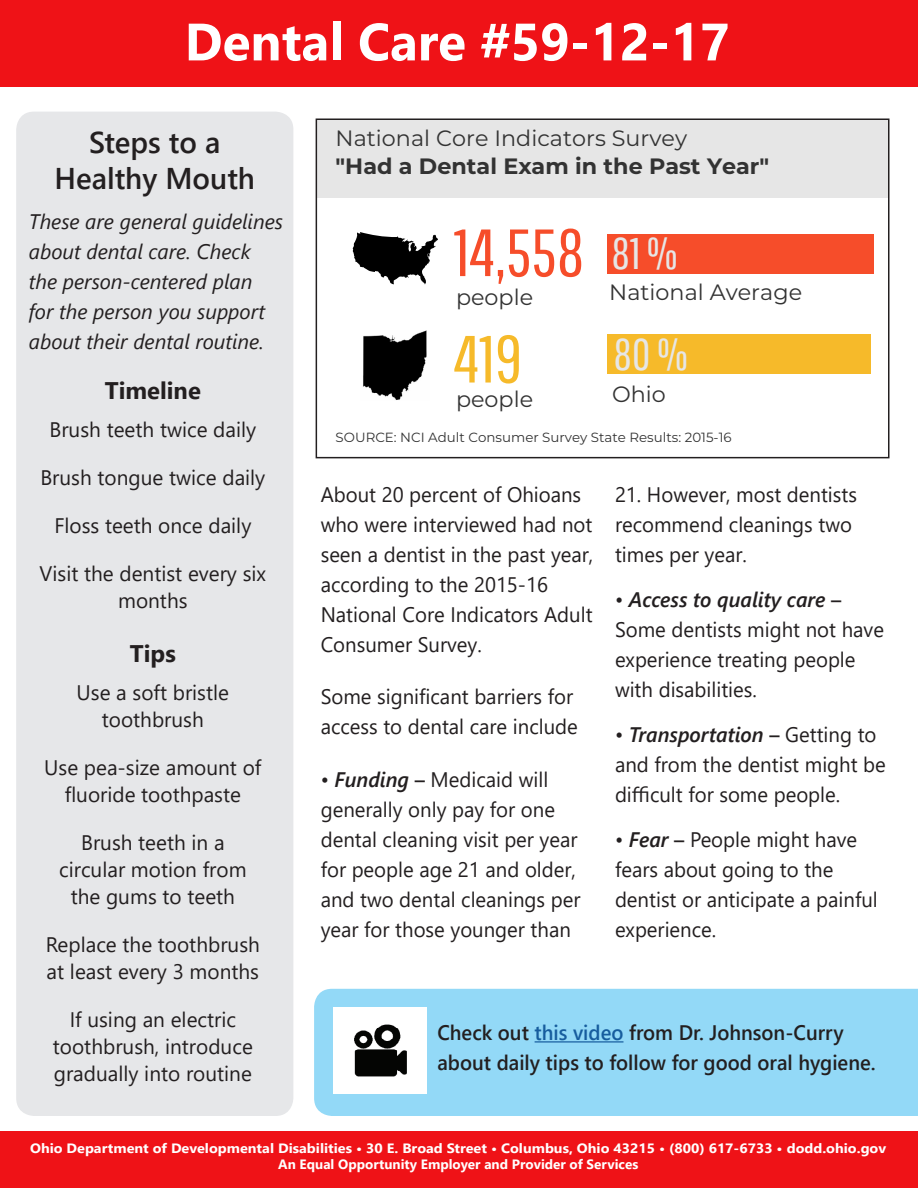
<style>
.page{position:relative;width:918px;height:1188px;background:#fff}
.page>*{position:absolute;margin:0;border:0;box-sizing:border-box;transform-origin:0 0}
.t1{font:66.45px/106.5px "Pathway Gothic One";color:#f64d2a}
.t2{font:700 52.5px "Segoe UI";color:#fff}
.t3{font:44.4px "Pathway Gothic One";color:#e6e6e6}
.t4{font:600 30px "Segoe UI";color:#231f20}
.t5{font:700 24px "Segoe UI";color:#231f20}
.t6{font:700 22.2px/27.8px "Montserrat";color:#333}
.t7{font:22.2px "Montserrat";color:#333}
.t8{font:21px/30px "Segoe UI";color:#231f20}
.t9{font:italic 21px/30px "Segoe UI";color:#231f20}
.t10{font:600 21px/30px "Segoe UI";color:#231f20;scale:.96 1}
.t11{font:700 13.5px/16.2px "Segoe UI";color:#fff;text-align:center;scale:1.07 1}
.t12{font:13.35px "Montserrat";color:#333}
.s1{font-weight:400}
.s2{color:#f6ba2a}
.s3{font-weight:600;font-style:italic}
.s4{font-weight:600}
.s5{color:#175d9e}
</style>
<div class="page">
<div style="left:314px;top:989px;width:604px;height:127px;background:#93d9f7"></div>
<div style="left:0;top:0;width:918px;height:86px;background:#ef1217"></div>
<div style="left:0;top:1131px;width:918px;height:57px;background:#ef1217"></div>
<div style="left:16px;top:112px;width:277px;height:1004px;background:#e6e7e9;border-radius:18px"></div>
<div style="left:316px;top:119px;width:573px;height:78px;background:#e6e6e6"></div>
<div style="left:607px;top:334px;width:263px;height:40px;background:#f6ba2a"></div>
<div style="left:607px;top:234px;width:267px;height:40px;background:#f64d2a"></div>
<svg style="left:353px;top:232px;width:85px;height:53px"></svg>
<img style="left:363px;top:330px;width:64px;height:70px">
<div style="left:316px;top:118px;width:574px;height:340px;border:2px solid #231f20"></div>
<img style="left:333px;top:1007px;width:94px;height:87px">
<hr style="left:535px;top:1041px;width:89px;height:2px;background:#175d9e">
<p class="t2" style="left:185px;top:0;width:547px">Dental Care #59-12-17</p>
<p class="t4" style="left:89px;top:118px;width:133px">Steps to a</p>
<p class="t4" style="left:54px;top:154px;width:202px">Healthy Mouth</p>
<p class="t9" style="left:29px;top:205px;width:256px">These are general guidelines about dental care. Check the person-centered plan<br>for the person you support about their dental routine.</p>
<p class="t5" style="left:105px;top:372px;width:98px">Timeline</p>
<p class="t8" style="left:50px;top:414px;width:208px">Brush teeth twice daily</p>
<p class="t8" style="left:40px;top:462px;width:227px">Brush tongue twice daily</p>
<p class="t8" style="left:54px;top:510px;width:199px">Floss teeth once daily</p>
<p class="t8" style="left:40px;top:560px;width:228px;line-height:27px;text-align:center">Visit the dentist every six months</p>
<p class="t5" style="left:130px;top:634px;width:47px">Tips</p>
<p class="t8" style="left:77px;top:679px;width:154px;line-height:27px;text-align:center">Use a soft bristle toothbrush</p>
<p class="t8" style="left:44px;top:754px;width:219px;line-height:27px;text-align:center">Use pea-size amount of fluoride toothpaste</p>
<p class="t8" style="left:81px;top:827px;width:145px">Brush teeth in a</p>
<p class="t8" style="left:59px;top:854px;width:189px">circular motion from</p>
<p class="t8" style="left:71px;top:881px;width:166px">the gums to teeth</p>
<p class="t8" style="left:46px;top:929px;width:216px">Replace the toothbrush</p>
<p class="t8" style="left:47px;top:956px;width:214px">at least every 3 months</p>
<p class="t8" style="left:70px;top:1004px;width:168px">If using an electric</p>
<p class="t8" style="left:53px;top:1033px;width:201px;line-height:27px">toothbrush, introduce gradually into routine</p>
<p class="t6" style="left:336px;top:125px;width:435px"><span class="s1">National Core Indicators Survey<br></span>"Had a Dental Exam in the Past Year"</p>
<p class="t1" style="left:454px;top:203px;width:132px">14,558<br><span class="s2">419</span></p>
<p class="t7" style="left:456px;top:288px;width:79px">people</p>
<p class="t3" style="left:611px;top:238px;width:68px">81%</p>
<p class="t7" style="left:609px;top:284px;width:194px">National Average</p>
<p class="t3" style="left:614px;top:339px;width:76px">80%</p>
<p class="t7" style="left:612px;top:386px;width:55px">Ohio</p>
<p class="t12" style="left:336px;top:432px;width:398px">SOURCE: NCI Adult Consumer Survey State Results: 2015-16</p>
<p class="t7" style="left:456px;top:390px;width:79px">people</p>
<p class="t8" style="left:321px;top:479px;width:274px">About 20 percent of Ohioans who were interviewed had not seen a dentist in the past year,</p>
<p class="t8" style="left:321px;top:569px;width:229px">according to the 2015-16</p>
<p class="t8" style="left:321px;top:599px;width:273px">National Core Indicators Adult<br>Consumer Survey.</p>
<p class="t8" style="left:321px;top:681px;width:259px">Some significant barriers for access to dental care include</p>
<p class="t8" style="left:321px;top:764px;width:229px">• <span class="s3">Funding</span> <span class="s4">–</span> Medicaid will</p>
<p class="t8" style="left:321px;top:794px;width:261px">generally only pay for one dental cleaning visit per year for people age 21 and older, and two dental cleanings per year for those younger than</p>
<p class="t8" style="left:615px;top:479px;width:244px">21. However, most dentists recommend cleanings two times per year.</p>
<p class="t8" style="left:615px;top:584px;width:271px">• <span class="s3">Access to quality care</span> <span class="s4">–<br></span>Some dentists might not have experience treating people with disabilities.</p>
<p class="t8" style="left:615px;top:719px;width:272px">• <span class="s3">Transportation</span> <span class="s4">–</span> Getting to and from the dentist might be difficult for some people.</p>
<p class="t8" style="left:615px;top:824px;width:244px">• <span class="s3">Fear</span> <span class="s4">–</span> People might have fears about going to the</p>
<p class="t8" style="left:615px;top:884px;width:264px">dentist or anticipate a painful experience.</p>
<p class="t10" style="left:437px;top:1017px;width:458px">Check out <span class="s5">this video</span> from Dr. Johnson-Curry about daily tips to follow for good oral hygiene.</p>
<p class="t11" style="left:30px;top:1140px;width:802px">Ohio Department of Developmental Disabilities • 30 E. Broad Street • Columbus, Ohio 43215 • (800) 617-6733 • dodd.ohio.gov<br>An Equal Opportunity Employer and Provider of Services</p>
</div>
